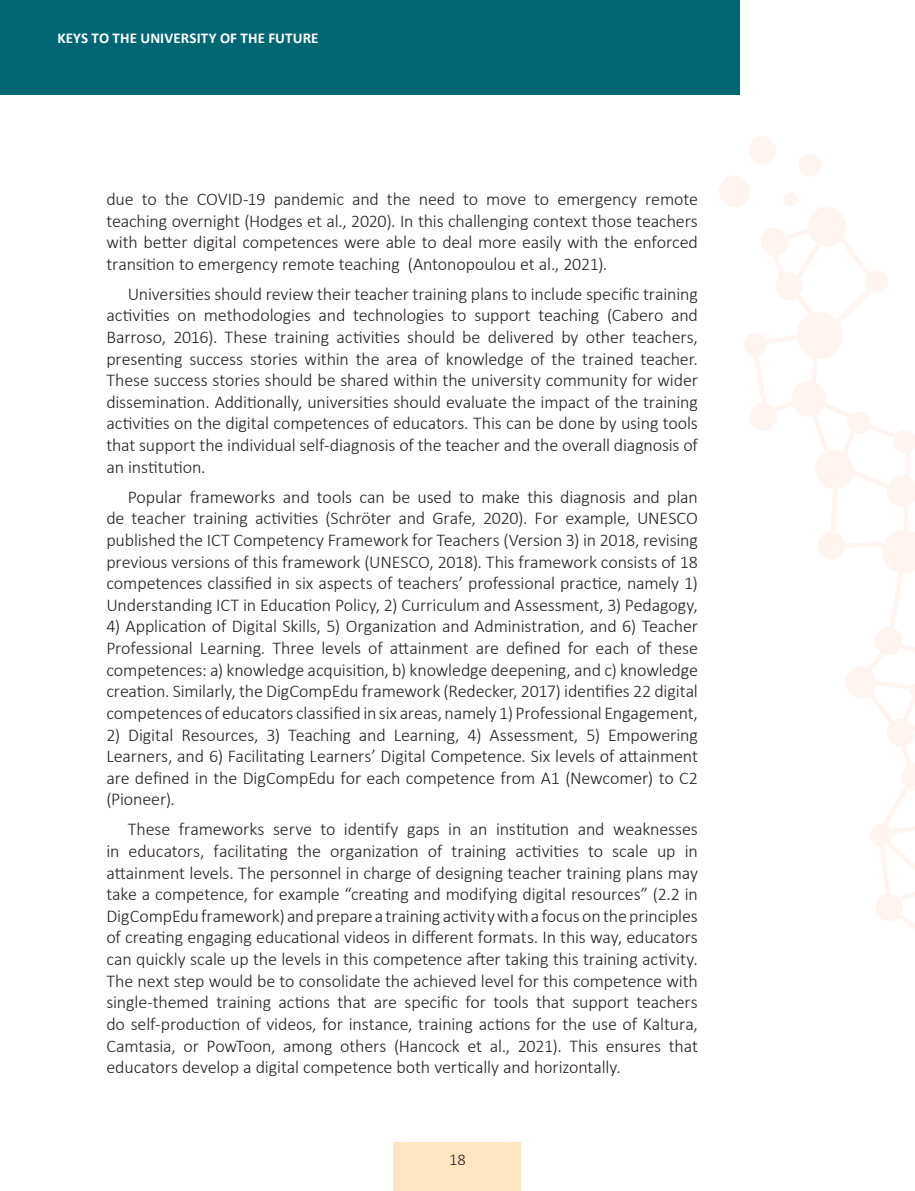
<style>
.page{position:relative;width:915px;height:1191px;background:#fff}
.page>*{position:absolute;margin:0;border:0;box-sizing:border-box;transform-origin:0 0}
.t1{font:300 18px/21.6px "Calibri";letter-spacing:-.01em;color:#231f20;text-align:justify}
.t2{font:300 16.5px "Calibri";color:#231f20}
.t3{font:700 15px "Calibri";letter-spacing:.005em;color:#fff}
</style>
<div class="page">
<div style="left:393px;top:1142px;width:128px;height:49px;background:#fee5c1"></div>
<div style="left:0;top:0;width:739px;height:95px;background:#006673"></div>
<svg style="left:719px;top:136px;width:195px;height:792px"></svg>
<p class="t3" style="left:57px;top:32px;width:262px">KEYS TO THE UNIVERSITY OF THE FUTURE</p>
<p class="t1" style="left:106px;top:190px;width:593px">due to the COVID-19 pandemic and the need to move to emergency remote teaching overnight (Hodges et al., 2020). In this challenging context those teachers with better digital competences were able to deal more easily with the enforced transition to emergency remote teaching (Antonopoulou et al., 2021).</p>
<p class="t1" style="left:106px;top:284px;width:593px;text-indent:21px">Universities should review their teacher training plans to include specific training activities on methodologies and technologies to support teaching (Cabero and Barroso, 2016). These training activities should be delivered by other teachers, presenting success stories within the area of knowledge of the trained teacher.<br>These success stories should be shared within the university community for wider dissemination. Additionally, universities should evaluate the impact of the training activities on the digital competences of educators. This can be done by using tools that support the individual self-diagnosis of the teacher and the overall diagnosis of an institution.</p>
<p class="t1" style="left:106px;top:487px;width:593px;text-indent:21px">Popular frameworks and tools can be used to make this diagnosis and plan de teacher training activities (Schröter and Grafe, 2020). For example, UNESCO published the ICT Competency Framework for Teachers (Version 3) in 2018, revising previous versions of this framework (UNESCO, 2018). This framework consists of 18 competences classified in six aspects of teachers’ professional practice, namely 1)<br>Understanding ICT in Education Policy, 2) Curriculum and Assessment, 3) Pedagogy,</p>
<p class="t1" style="left:106px;top:617px;width:593px">4) Application of Digital Skills, 5) Organization and Administration, and 6) Teacher Professional Learning. Three levels of attainment are defined for each of these competences: a) knowledge acquisition, b) knowledge deepening, and c) knowledge creation. Similarly, the DigCompEdu framework (Redecker, 2017) identifies 22 digital competences of educators classified in six areas, namely 1) Professional Engagement,</p>
<p class="t1" style="left:106px;top:725px;width:593px">2) Digital Resources, 3) Teaching and Learning, 4) Assessment, 5) Empowering Learners, and 6) Facilitating Learners’ Digital Competence. Six levels of attainment are defined in the DigCompEdu for each competence from A1 (Newcomer) to C2 (Pioneer).</p>
<p class="t1" style="left:106px;top:820px;width:593px;text-indent:21px">These frameworks serve to identify gaps in an institution and weaknesses in educators, facilitating the organization of training activities to scale up in attainment levels. The personnel in charge of designing teacher training plans may take a competence, for example “creating and modifying digital resources” (2.2 in DigCompEdu framework) and prepare a training activity with a focus on the principles of creating engaging educational videos in different formats. In this way, educators can quickly scale up the levels in this competence after taking this training activity.<br>The next step would be to consolidate the achieved level for this competence with single-themed training actions that are specific for tools that support teachers do self-production of videos, for instance, training actions for the use of Kaltura, Camtasia, or PowToon, among others (Hancock et al., 2021). This ensures that educators develop a digital competence both vertically and horizontally.</p>
<p class="t2" style="left:449px;top:1152px;width:18px">18</p>
</div>
